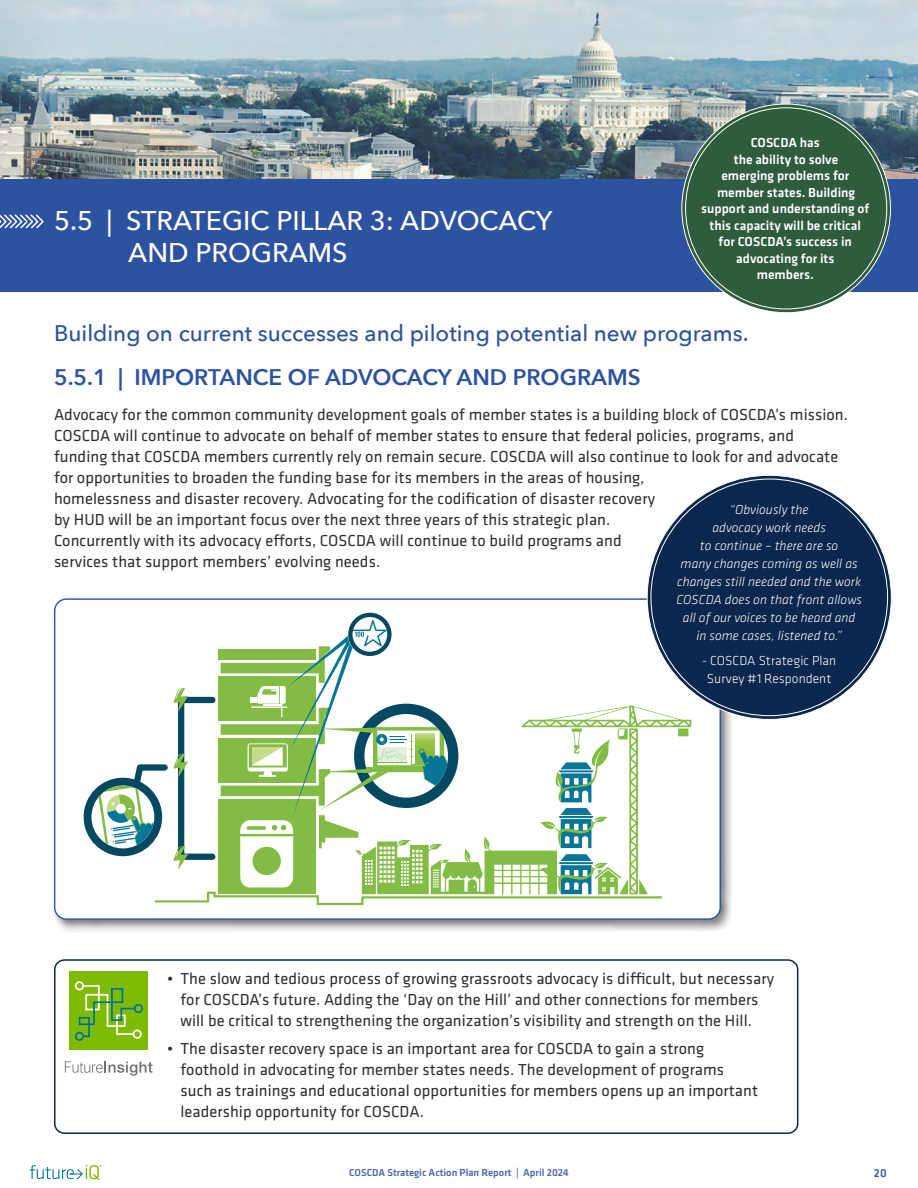
<style>
.page{position:relative;width:918px;height:1188px;background:#fff}
.page>*{position:absolute;margin:0;border:0;box-sizing:border-box;transform-origin:0 0}
.t1{font:500 27px/31.5px "Avenir Next";color:#fff}
.t2{font:500 22.5px "Avenir Next";color:#2c52a0}
.t3{font:600 22.5px "Avenir Next";color:#2c52a0}
.t4{font:16.5px/21px "Klavika";letter-spacing:.005em;color:#2d2d2c}
.t5{font:italic 300 13.5px/18px "Klavika";letter-spacing:.005em;color:#fff;text-align:center}
.t6{font:500 13.5px/16.5px "Klavika";color:#fff;text-align:center}
.t7{font:300 13.5px/18px "Klavika";letter-spacing:.005em;color:#fff;text-align:center}
.t8{font:500 12px "Klavika";color:#395aa6}
.t9{font:500 10.5px "Klavika";color:#4d67ae}
</style>
<div class="page">
<img style="left:0;top:0;width:918px;height:179px">
<div style="left:0;top:179px;width:918px;height:113px;background:#2c52a0"></div>
<svg style="left:0;top:214px;width:44px;height:15px"></svg>
<div style="left:682px;top:104px;width:209px;height:209px;background:#2e5c3d;border-radius:50%"></div>
<div style="left:54px;top:959px;width:744px;height:175px;border:2px solid #0b274d;border-radius:10px"></div>
<div style="left:69px;top:972px;width:79px;height:78px;background:#7ebb00"></div>
<div style="left:75px;top:981px;width:9px;height:9px;border:2px solid #fff;border-radius:50%"></div>
<div style="left:75px;top:1032px;width:9px;height:9px;border:2px solid #007197;border-radius:50%"></div>
<div style="left:134px;top:1004px;width:9px;height:9px;border:2px solid #007197;border-radius:50%"></div>
<div style="left:133px;top:1030px;width:9px;height:9px;border:2px solid #fff;border-radius:50%"></div>
<svg style="left:78px;top:984px;width:59px;height:54px"></svg>
<svg style="left:65px;top:1061px;width:88px;height:15px"></svg>
<div style="left:52px;top:596px;width:681px;height:337px;background:#000;opacity:.5"></div>
<div style="left:55px;top:599px;width:665px;height:320px;background:#fff;border-radius:12px"></div>
<svg style="left:84px;top:613px;width:607px;height:292px"></svg>
<div style="left:647px;top:475px;width:244px;height:244px;background:#0b274d;border-radius:50%"></div>
<svg style="left:30px;top:1165px;width:71px;height:15px"></svg>
<h1 class="t1" style="left:128px;top:204px;width:426px;text-indent:-74px">5.5 | STRATEGIC PILLAR 3: ADVOCACY<br>AND PROGRAMS</h1>
<p class="t6" style="left:701px;top:134px;width:170px">COSCDA has<br>the ability to solve<br>emerging problems for member states. Building support and understanding of this capacity will be critical for COSCDA’s success in advocating for its<br>members.</p>
<h2 class="t2" style="left:54px;top:314px;width:696px">Building on current successes and piloting potential new programs.</h2>
<h2 class="t3" style="left:54px;top:358px;width:588px">5.5.1 | IMPORTANCE OF ADVOCACY AND PROGRAMS</h2>
<p class="t4" style="left:54px;top:403px;width:796px">Advocacy for the common community development goals of member states is a building block of COSCDA’s mission.<br>COSCDA will continue to advocate on behalf of member states to ensure that federal policies, programs, and funding that COSCDA members currently rely on remain secure. COSCDA will also continue to look for and advocate for opportunities to broaden the funding base for its members in the areas of housing,<br>homelessness and disaster recovery. Advocating for the codification of disaster recovery<br>by HUD will be an important focus over the next three years of this strategic plan.<br>Concurrently with its advocacy efforts, COSCDA will continue to build programs and<br>services that support members’ evolving needs.</p>
<p class="t5" style="left:676px;top:501px;width:187px">“Obviously the<br>advocacy work needs<br>to continue – there are so<br>many changes coming as well as changes still needed and the work<br>COSCDA does on that front allows all of our voices to be heard and in some cases, listened to.”</p>
<p class="t7" style="left:702px;top:651px;width:136px">- COSCDA Strategic Plan<br>Survey #1 Respondent</p>
<p class="t4" style="left:167px;top:967px;width:609px;text-align:center">• The slow and tedious process of growing grassroots advocacy is difficult, but necessary for COSCDA’s future. Adding the ‘Day on the Hill’ and other connections for members<br>will be critical to strengthening the organization’s visibility and strength on the Hill.</p>
<p class="t4" style="left:181px;top:1037px;width:579px;text-indent:-13px">• The disaster recovery space is an important area for COSCDA to gain a strong foothold in advocating for member states needs. The development of programs such as trainings and educational opportunities for members opens up an important leadership opportunity for COSCDA.</p>
<p class="t9" style="left:349px;top:1166px;width:221px">COSCDA Strategic Action Plan Report | April 2024</p>
<p class="t8" style="left:874px;top:1165px;width:14px">20</p>
</div>
